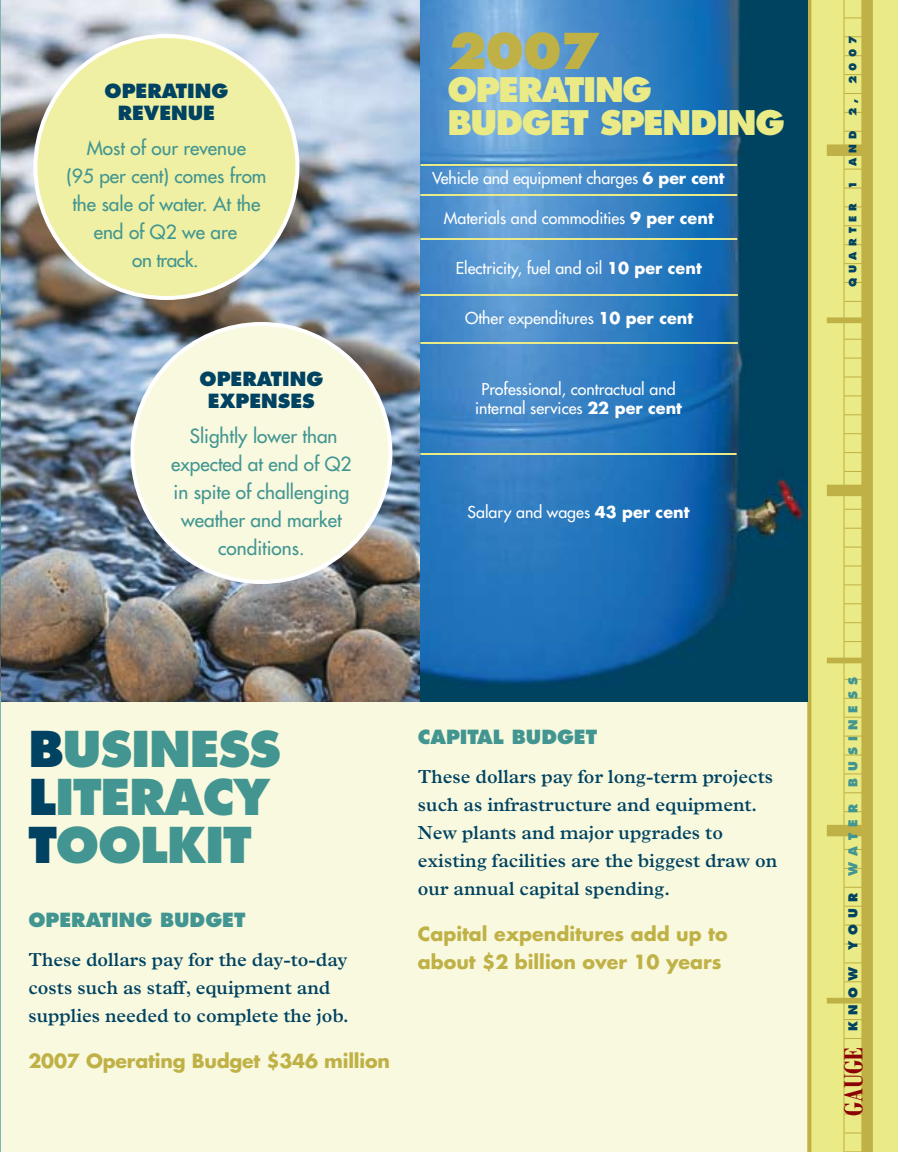
<style>
.page{position:relative;width:900px;height:1152px;background:#fff}
.page>*{position:absolute;margin:0;border:0;box-sizing:border-box;transform-origin:0 0}
.t1{font:800 48px/48px "Futura";letter-spacing:-.025em;color:#429591}
.t2{font:800 48px "Futura";color:#c0b146}
.t3{font:800 33px/33px "Futura";letter-spacing:-.04em;color:#eaeb86}
.t4{font:700 condensed 28px "Bodoni";color:#8b0304}
.t5{font:600 19px/28px "Plantin";color:#004261}
.t6{font:19px/28px "Futura";color:#429591;text-align:center}
.t7{font:700 19px/28px "Futura";color:#c0b146}
.t8{font:800 19px/22px "Futura";color:#004261;text-align:center}
.t9{font:800 19px "Futura";color:#429591}
.t10{font:16px/19px "Futura";color:#fff;text-align:center}
.t11{font:800 12px "Futura";letter-spacing:.53em;color:#429591}
.t12{font:800 12px "Futura";letter-spacing:.525em;color:#004261}
.t13{font:800 10px "Futura";letter-spacing:.52em;color:#004261}
.s1{font-weight:700}
.s2{color:#004261}
</style>
<div class="page">
<div style="left:807px;top:0;width:90px;height:1152px;background:#eaeb86"></div>
<hr style="left:844px;top:1132px;width:20px;height:2px;background:#c0b146">
<svg style="left:845px;top:1114px;width:16px;height:1px"></svg>
<svg style="left:845px;top:1095px;width:16px;height:1px"></svg>
<svg style="left:845px;top:1076px;width:16px;height:1px"></svg>
<svg style="left:845px;top:1057px;width:16px;height:1px"></svg>
<svg style="left:845px;top:1038px;width:16px;height:1px"></svg>
<svg style="left:845px;top:1019px;width:16px;height:1px"></svg>
<div style="left:827px;top:998px;width:36px;height:6px;background:#c0b146"></div>
<svg style="left:845px;top:981px;width:16px;height:1px"></svg>
<svg style="left:845px;top:962px;width:16px;height:1px"></svg>
<hr style="left:844px;top:943px;width:20px;height:2px;background:#c0b146">
<svg style="left:845px;top:925px;width:16px;height:1px"></svg>
<svg style="left:845px;top:906px;width:16px;height:1px"></svg>
<svg style="left:845px;top:887px;width:16px;height:1px"></svg>
<svg style="left:845px;top:868px;width:16px;height:1px"></svg>
<div style="left:827px;top:825px;width:36px;height:11px;background:#c0b146"></div>
<svg style="left:845px;top:811px;width:16px;height:1px"></svg>
<svg style="left:845px;top:792px;width:16px;height:1px"></svg>
<svg style="left:845px;top:773px;width:16px;height:1px"></svg>
<hr style="left:844px;top:754px;width:20px;height:2px;background:#c0b146">
<svg style="left:845px;top:736px;width:16px;height:1px"></svg>
<svg style="left:845px;top:717px;width:16px;height:1px"></svg>
<svg style="left:845px;top:698px;width:16px;height:1px"></svg>
<svg style="left:845px;top:679px;width:16px;height:1px"></svg>
<div style="left:827px;top:658px;width:36px;height:5px;background:#c0b146"></div>
<svg style="left:845px;top:641px;width:16px;height:1px"></svg>
<svg style="left:845px;top:622px;width:16px;height:1px"></svg>
<svg style="left:845px;top:603px;width:16px;height:1px"></svg>
<svg style="left:845px;top:584px;width:16px;height:1px"></svg>
<hr style="left:844px;top:565px;width:20px;height:2px;background:#c0b146">
<svg style="left:845px;top:528px;width:16px;height:1px"></svg>
<svg style="left:845px;top:509px;width:16px;height:1px"></svg>
<div style="left:827px;top:485px;width:36px;height:11px;background:#c0b146"></div>
<svg style="left:845px;top:471px;width:16px;height:1px"></svg>
<svg style="left:845px;top:452px;width:16px;height:1px"></svg>
<svg style="left:845px;top:433px;width:16px;height:1px"></svg>
<svg style="left:845px;top:414px;width:16px;height:1px"></svg>
<svg style="left:845px;top:395px;width:16px;height:1px"></svg>
<hr style="left:844px;top:376px;width:20px;height:2px;background:#c0b146">
<svg style="left:845px;top:358px;width:16px;height:1px"></svg>
<svg style="left:845px;top:339px;width:16px;height:1px"></svg>
<div style="left:827px;top:317px;width:36px;height:6px;background:#c0b146"></div>
<svg style="left:845px;top:301px;width:16px;height:1px"></svg>
<svg style="left:845px;top:282px;width:16px;height:1px"></svg>
<svg style="left:845px;top:263px;width:16px;height:1px"></svg>
<svg style="left:845px;top:225px;width:16px;height:1px"></svg>
<svg style="left:845px;top:206px;width:16px;height:1px"></svg>
<hr style="left:844px;top:187px;width:20px;height:2px;background:#c0b146">
<svg style="left:845px;top:169px;width:16px;height:1px"></svg>
<div style="left:827px;top:144px;width:36px;height:12px;background:#c0b146"></div>
<svg style="left:845px;top:131px;width:16px;height:1px"></svg>
<svg style="left:845px;top:112px;width:16px;height:1px"></svg>
<svg style="left:845px;top:93px;width:16px;height:1px"></svg>
<svg style="left:845px;top:74px;width:16px;height:1px"></svg>
<svg style="left:845px;top:55px;width:16px;height:1px"></svg>
<svg style="left:845px;top:36px;width:16px;height:1px"></svg>
<svg style="left:845px;top:17px;width:16px;height:1px"></svg>
<svg style="left:845px;top:1151px;width:16px;height:1px"></svg>
<svg style="left:845px;top:849px;width:16px;height:1px"></svg>
<svg style="left:845px;top:547px;width:16px;height:1px"></svg>
<svg style="left:845px;top:244px;width:16px;height:1px"></svg>
<div style="left:861px;top:0;width:12px;height:1152px;background:#c0b146"></div>
<hr style="left:843px;top:0;width:2px;height:1152px;background:#c0b146">
<svg style="left:0;top:0;width:1px;height:1152px"></svg>
<img style="left:1px;top:0;width:806px;height:702px">
<div style="left:132px;top:324px;width:258px;height:258px;background:#f8f9df;border-radius:50%"></div>
<div style="left:35px;top:36px;width:262px;height:262px;background:#eff0a3;border-radius:50%"></div>
<div style="left:1px;top:702px;width:806px;height:450px;background:#f8f9df"></div>
<svg style="left:807px;top:0;width:4px;height:1152px;fill:#c0b146"></svg>
<hr style="left:420px;top:453px;width:317px;height:2px;background:#eaeb86">
<hr style="left:420px;top:294px;width:318px;height:2px;background:#eaeb86">
<hr style="left:420px;top:342px;width:318px;height:2px;background:#eaeb86">
<hr style="left:420px;top:238px;width:317px;height:2px;background:#eaeb86">
<hr style="left:420px;top:194px;width:317px;height:2px;background:#eaeb86">
<hr style="left:420px;top:164px;width:317px;height:2px;background:#eaeb86">
<p class="t8" style="left:105px;top:80px;width:125px">OPERATING<br>REVENUE</p>
<p class="t6" style="left:66px;top:134px;width:202px">Most of our revenue<br>(95 per cent) comes from the sale of water. At the end of Q2 we are<br>on track.</p>
<p class="t8" style="left:200px;top:368px;width:125px">OPERATING<br>EXPENSES</p>
<p class="t6" style="left:171px;top:422px;width:182px">Slightly lower than expected at end of Q2 in spite of challenging weather and market conditions.</p>
<h1 class="t2" style="left:447px;top:21px;width:154px">2007</h1>
<h2 class="t3" style="left:447px;top:73px;width:339px">OPERATING<br>BUDGET SPENDING</h2>
<p class="t10" style="left:432px;top:169px;width:294px">Vehicle and equipment charges <span class="s1">6 per cent</span></p>
<p class="t10" style="left:444px;top:209px;width:271px">Materials and commodities <span class="s1">9 per cent</span></p>
<p class="t10" style="left:456px;top:258px;width:247px">Electricity, fuel and oil <span class="s1">10 per cent</span></p>
<p class="t10" style="left:465px;top:309px;width:230px">Other expenditures <span class="s1">10 per cent</span></p>
<p class="t10" style="left:475px;top:379px;width:208px">Professional, contractual and internal services <span class="s1">22 per cent</span></p>
<p class="t10" style="left:468px;top:503px;width:223px">Salary and wages <span class="s1">43 per cent</span></p>
<h1 class="t1" style="left:28px;top:725px;width:254px"><span class="s2">B</span>USINESS<br><span class="s2">L</span>ITERACY<br><span class="s2">T</span>OOLKIT</h1>
<p class="t9" style="left:28px;top:908px;width:219px">OPERATING BUDGET</p>
<p class="t5" style="left:28px;top:946px;width:322px">These dollars pay for the day-to-day costs such as staff, equipment and supplies needed to complete the job.</p>
<p class="t7" style="left:28px;top:1047px;width:363px">2007 Operating Budget $346 million</p>
<p class="t9" style="left:418px;top:725px;width:181px">CAPITAL BUDGET</p>
<p class="t5" style="left:418px;top:762px;width:361px">These dollars pay for long-term projects such as infrastructure and equipment.<br>New plants and major upgrades to existing facilities are the biggest draw on our annual capital spending.</p>
<p class="t7" style="left:418px;top:920px;width:311px">Capital expenditures add up to about $2 billion over 10 years</p>
<p class="t13" style="left:846px;top:84px;width:50px;rotate:-90deg">2007</p>
<p class="t13" style="left:846px;top:116px;width:19px;rotate:-90deg">2 ,</p>
<p class="t13" style="left:846px;top:166px;width:37px;rotate:-90deg">AND</p>
<p class="t13" style="left:846px;top:189px;width:10px;rotate:-90deg">1</p>
<p class="t13" style="left:846px;top:287px;width:86px;rotate:-90deg">QUARTER</p>
<p class="t11" style="left:845px;top:787px;width:111px;rotate:-90deg">BUSINESS</p>
<p class="t11" style="left:845px;top:876px;width:74px;rotate:-90deg">WATER</p>
<p class="t12" style="left:845px;top:950px;width:59px;rotate:-90deg">YOUR</p>
<p class="t12" style="left:845px;top:1031px;width:66px;rotate:-90deg">KNOW</p>
<h3 class="t4" style="left:838px;top:1116px;width:70px;rotate:-90deg">GAUGE</h3>
</div>
